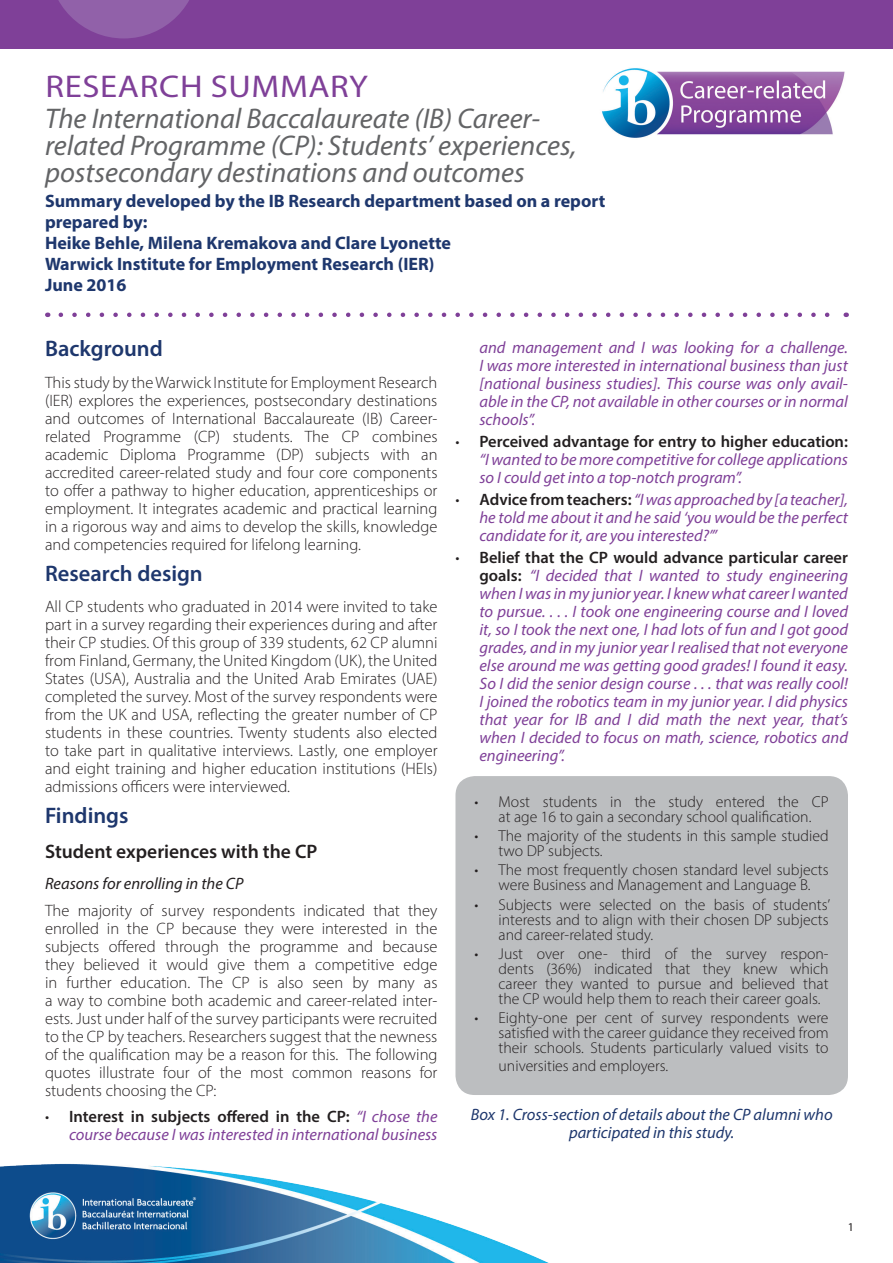
<style>
.page{position:relative;width:893px;height:1263px;background:#fff}
.page>*{position:absolute;margin:0;border:0;box-sizing:border-box;transform-origin:0 0}
.Research_main_headin{font:31.5px "Myriad Pro";letter-spacing:.02em;color:#7f4098;scale:1.1 1}
.Study_title{font:italic 28.5px/27px "Myriad Pro";color:#636466}
.Heading_1_-_dark_blu{font:600 22.5px "Myriad Pro";color:#1e376d}
.Body_subheading{font:600 19.5px "Myriad Pro";color:#231f20}
.Credit{font:700 18px/21px "Myriad Pro";color:#1e376d}
.Main_body{font:300 16.5px/18px "Myriad Pro";color:#231f20;text-align:justify}
.t1{font:italic 16.5px/18px "Myriad Pro";color:#7f4098;text-align:justify}
.t2{font:italic 16.5px/18px "Myriad Pro";color:#1e376d;text-align:center}
.Sub_sub_heading{font:italic 16.5px "Myriad Pro";color:#231f20}
.t3{font:300 15.75px/15px "Myriad Pro";color:#231f20;text-align:justify}
.t4{font:12px "Myriad Pro";color:#231f20}
.s1{font-weight:300;font-style:normal;color:#231f20}
.s2{font-weight:600;font-style:normal;color:#231f20}
</style>
<div class="page">
<div style="left:0;top:0;width:893px;height:48px;background:#7f4098"></div>
<svg style="left:58px;top:0;width:131px;height:38px"></svg>
<img style="left:602px;top:68px;width:243px;height:70px">
<img style="left:0;top:1163px;width:549px;height:100px">
<svg style="left:61px;top:313px;width:769px;height:4px"></svg>
<div style="left:455px;top:776px;width:393px;height:319px;background:#bcbec0;border-radius:19px"></div>
<p class="Research_main_headin" style="left:45px;top:67px;width:295px">RESEARCH SUMMARY</p>
<p class="Study_title" style="left:45px;top:104px;width:533px">The International Baccalaureate (IB) Career&shy;related Programme (CP): Students’ experiences, postsecondary destinations and outcomes</p>
<p class="Credit" style="left:45px;top:190px;width:562px">Summary developed by the IB Research department based on a report prepared by:</p>
<p class="Credit" style="left:45px;top:232px;width:407px">Heike Behle, Milena Kremakova and Clare Lyonette</p>
<p class="Credit" style="left:45px;top:253px;width:391px">Warwick Institute for Employment Research (IER)</p>
<p class="Credit" style="left:45px;top:274px;width:83px">June 2016</p>
<p class="Heading_1_-_dark_blu" style="left:45px;top:334px;width:119px">Background</p>
<p class="Main_body" style="left:45px;top:373px;width:394px">This study by the Warwick Institute for Employment Research (IER) explores the experiences, postsecondary destinations and outcomes of International Baccalaureate (IB) Career&shy;related Programme (CP) students. The CP combines academic Diploma Programme (DP) subjects with an accredited career-related study and four core components to offer a pathway to higher education, apprenticeships or employment. It integrates academic and practical learning in a rigorous way and aims to develop the skills, knowledge and competencies required for lifelong learning.</p>
<p class="Heading_1_-_dark_blu" style="left:45px;top:559px;width:159px">Research design</p>
<p class="Main_body" style="left:45px;top:598px;width:394px">All CP students who graduated in 2014 were invited to take part in a survey regarding their experiences during and after their CP studies. Of this group of 339 students, 62 CP alumni from Finland, Germany, the United Kingdom (UK), the United States (USA), Australia and the United Arab Emirates (UAE) completed the survey. Most of the survey respondents were from the UK and USA, reflecting the greater number of CP students in these countries. Twenty students also elected to take part in qualitative interviews. Lastly, one employer and eight training and higher education institutions (HEIs) admissions officers were interviewed.</p>
<p class="Heading_1_-_dark_blu" style="left:45px;top:801px;width:85px">Findings</p>
<p class="Body_subheading" style="left:45px;top:839px;width:274px">Student experiences with the CP</p>
<p class="Sub_sub_heading" style="left:45px;top:874px;width:200px">Reasons for enrolling in the CP</p>
<p class="Main_body" style="left:45px;top:901px;width:394px">The majority of survey respondents indicated that they enrolled in the CP because they were interested in the subjects offered through the programme and because they believed it would give them a competitive edge in further education. The CP is also seen by many as a way to combine both academic and career-related inter&shy;ests. Just under half of the survey participants were recruited to the CP by teachers. Researchers suggest that the newness of the qualification may be a reason for this. The following quotes illustrate four of the most common reasons for students choosing the CP:</p>
<p class="t1" style="left:45px;top:1108px;width:394px;text-align:right"><span class="s1">•</span> <span class="s2">Interest in subjects offered in the CP:</span> “I chose the course because I was interested in international business</p>
<p class="t1" style="left:479px;top:338px;width:370px">and management and I was looking for a challenge.<br>I was more interested in international business than just [national business studies]. This course was only avail&shy;able in the CP, not available in other courses or in normal schools”.</p>
<p class="t1" style="left:479px;top:432px;width:370px;text-indent:-24px"><span class="s1">•</span> <span class="s2">Perceived advantage for entry to higher education: </span>“I wanted to be more competitive for college applications so I could get into a top-notch program”.</p>
<p class="t1" style="left:479px;top:490px;width:370px;text-indent:-24px"><span class="s1">•</span> <span class="s2">Advice from teachers:</span> “I was approached by [a teacher], he told me about it and he said ‘you would be the perfect candidate for it, are you interested?’”</p>
<p class="t1" style="left:479px;top:548px;width:370px;text-indent:-24px"><span class="s1">•</span> <span class="s2">Belief that the CP would advance particular career goals:</span> “I decided that I wanted to study engineering when I was in my junior year. I knew what career I wanted to pursue. . . . I took one engineering course and I loved it, so I took the next one, I had lots of fun and I got good grades, and in my junior year I realised that not everyone else around me was getting good grades! I found it easy.<br>So I did the senior design course . . . that was really cool!<br>I joined the robotics team in my junior year. I did physics that year for IB and I did math the next year, that’s when I decided to focus on math, science, robotics and engineering”.</p>
<p class="t3" style="left:475px;top:794px;width:356px;text-align:center">• Most students in the study entered the CP at age 16 to gain a secondary school qualification.</p>
<p class="t3" style="left:499px;top:828px;width:332px;text-indent:-24px">• The majority of the students in this sample studied two DP subjects.</p>
<p class="t3" style="left:475px;top:862px;width:356px;text-align:center">• The most frequently chosen standard level subjects were Business and Management and Language B.</p>
<p class="t3" style="left:499px;top:897px;width:333px;text-indent:-24px">• Subjects were selected on the basis of students’ interests and to align with their chosen DP subjects and career-related study.</p>
<p class="t3" style="left:499px;top:946px;width:332px;text-indent:-24px">• Just over one- third of the survey respon&shy;dents (36%) indicated that they knew which career they wanted to pursue and believed that the CP would help them to reach their career goals.</p>
<p class="t3" style="left:499px;top:1010px;width:332px;text-indent:-24px">• Eighty-one per cent of survey respondents were satisfied with the career guidance they received from their schools. Students particularly valued visits to</p>
<p class="t3" style="left:499px;top:1058px;width:171px">universities and employers.</p>
<p class="t2" style="left:471px;top:1105px;width:363px">Box 1. Cross-section of details about the CP alumni who participated in this study.</p>
<p class="t4" style="left:848px;top:1220px;width:8px">1</p>
</div>
